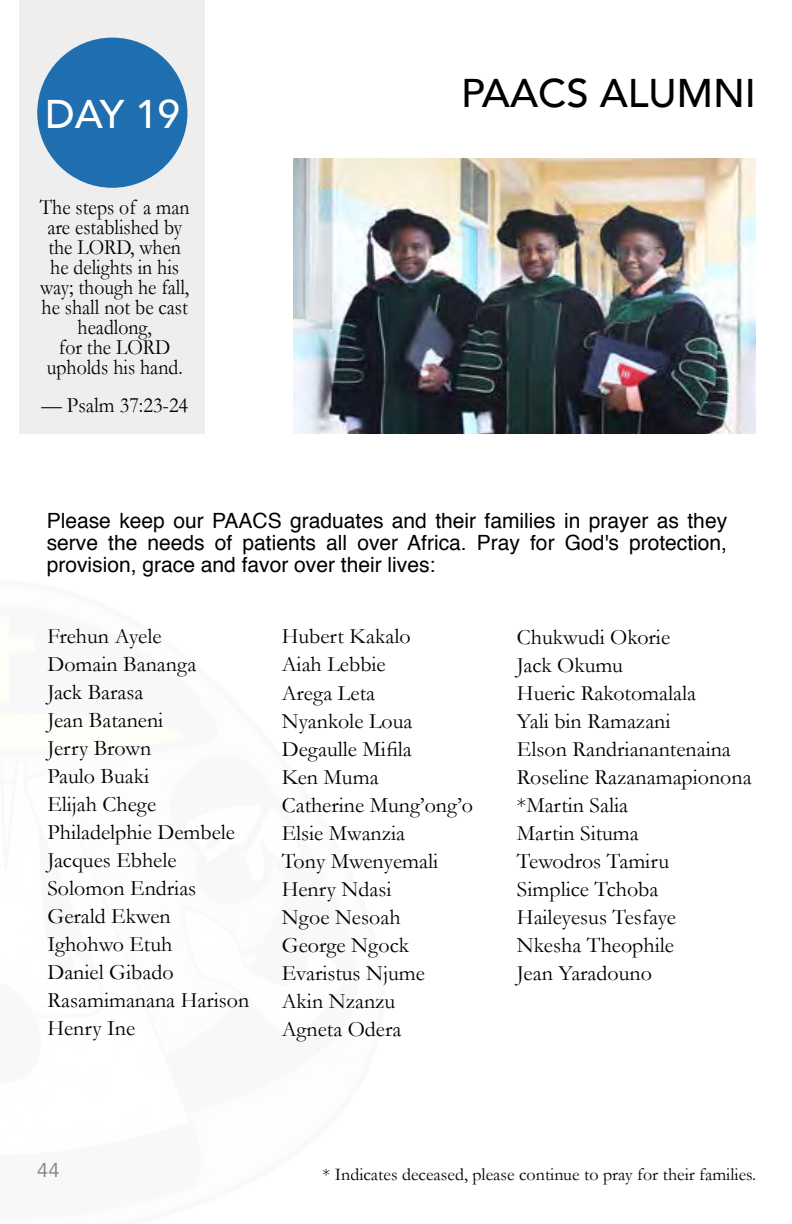
<style>
.page{position:relative;width:792px;height:1224px;background:#fff}
.page>*{position:absolute;margin:0;border:0;box-sizing:border-box;transform-origin:0 0}
.t1{font:500 40px "Avenir";color:#000}
.t2{font:500 40px "Avenir";color:#fff}
.t3{font:22px/28px "Garamond";color:#000}
.t4{font:22px/20px "Garamond";color:#000;text-align:center;scale:.9 1}
.t5{font:22px "Garamond";color:#000;scale:.93 1}
.t6{font:21px/22px "Helvetica";color:#000;text-align:justify}
.t7{font:20px "Avenir";color:#808284}
.t8{font:18px "Garamond";color:#000}
</style>
<div class="page">
<svg style="left:20px;top:0;width:185px;height:433px;background:#c0d1e0"></svg>
<img style="left:294px;top:158px;width:462px;height:275px">
<h1 class="t2" style="left:45px;top:80px;width:136px">DAY 19</h1>
<p class="t4" style="left:40px;top:197px;width:168px">The steps of a man are established by the LORD, when he delights in his way; though he fall, he shall not be cast headlong,<br>for the LORD upholds his hand.</p>
<p class="t5" style="left:41px;top:392px;width:159px">— Psalm 37:23-24</p>
<h1 class="t1" style="left:461px;top:58px;width:296px">PAACS ALUMNI</h1>
<p class="t6" style="left:47px;top:510px;width:682px">Please keep our PAACS graduates and their families in prayer as they serve the needs of patients all over Africa. Pray for God's protection, provision, grace and favor over their lives:</p>
<p class="t3" style="left:47px;top:622px;width:203px">Frehun Ayele<br>Domain Bananga<br>Jack Barasa<br>Jean Bataneni<br>Jerry Brown<br>Paulo Buaki<br>Elijah Chege<br>Philadelphie Dembele<br>Jacques Ebhele<br>Solomon Endrias<br>Gerald Ekwen<br>Ighohwo Etuh<br>Daniel Gibado<br>Rasamimanana Harison<br>Henry Ine</p>
<p class="t3" style="left:282px;top:622px;width:193px">Hubert Kakalo<br>Aiah Lebbie<br>Arega Leta<br>Nyankole Loua<br>Degaulle Mifila<br>Ken Muma<br>Catherine Mung’ong’o<br>Elsie Mwanzia<br>Tony Mwenyemali<br>Henry Ndasi<br>Ngoe Nesoah<br>George Ngock<br>Evaristus Njume<br>Akin Nzanzu<br>Agneta Odera</p>
<p class="t3" style="left:517px;top:622px;width:236px">Chukwudi Okorie<br>Jack Okumu<br>Hueric Rakotomalala<br>Yali bin Ramazani<br>Elson Randrianantenaina<br>Roseline Razanamapionona *Martin Salia<br>Martin Situma<br>Tewodros Tamiru<br>Simplice Tchoba<br>Haileyesus Tesfaye<br>Nkesha Theophile<br>Jean Yaradouno</p>
<p class="t7" style="left:37px;top:1158px;width:24px">44</p>
<p class="t8" style="left:323px;top:1163px;width:435px">* Indicates deceased, please continue to pray for their families.</p>
</div>
